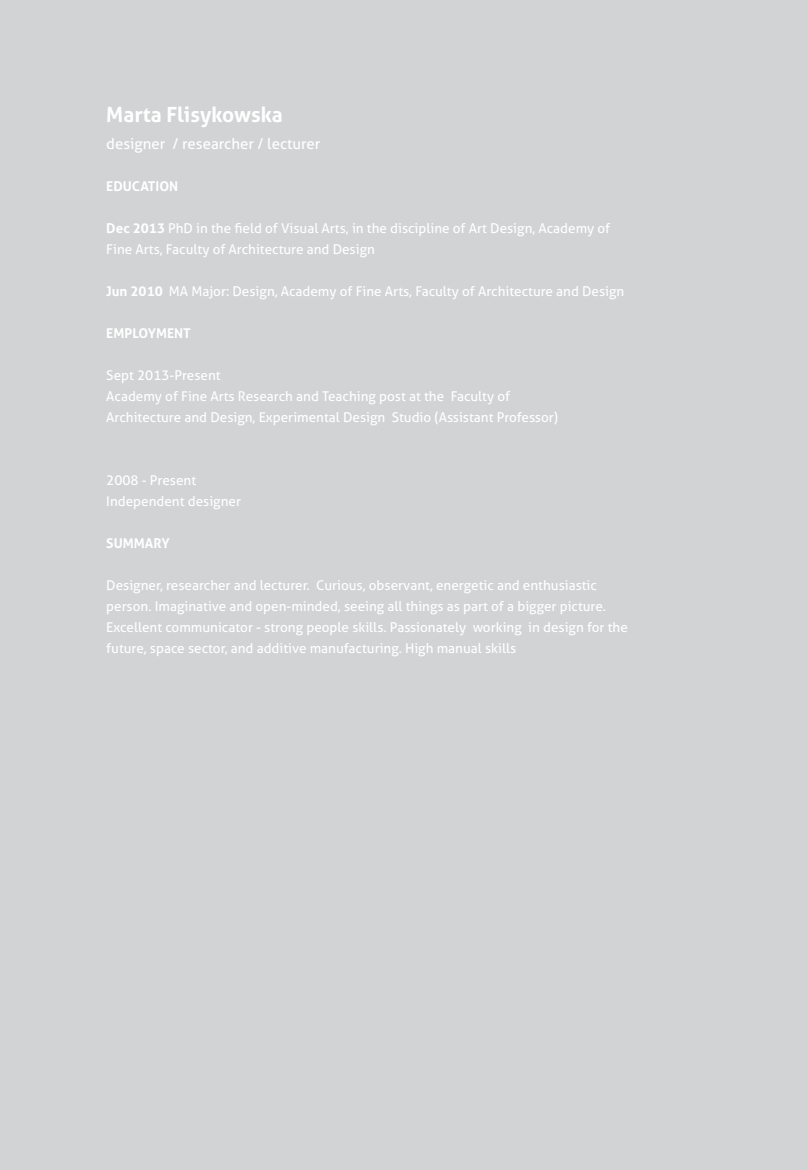
<style>
.page{position:relative;width:808px;height:1170px;background:#fff}
.page>*{position:absolute;margin:0;border:0;box-sizing:border-box;transform-origin:0 0}
.t1{font:700 21px "Aller";color:#fff}
.t2{font:15px "Aller";color:#fff}
.t3{font:13.5px/21px "Aller";color:#fff}
.t4{font:700 13.5px "Aller";color:#fff}
.s1{font-weight:700}
</style>
<div class="page">
<div style="left:0;top:0;width:808px;height:1169px;background:#d1d3d4"></div>
<h1 class="t1" style="left:106px;top:101px;width:178px">Marta Flisykowska</h1>
<p class="t2" style="left:106px;top:134px;width:216px">designer / researcher / lecturer</p>
<p class="t4" style="left:106px;top:178px;width:74px">EDUCATION</p>
<p class="t3" style="left:106px;top:217px;width:505px"><span class="s1">Dec 2013</span> PhD in the field of Visual Arts, in the discipline of Art Design, Academy of<br>Fine Arts, Faculty of Architecture and Design</p>
<p class="t3" style="left:106px;top:280px;width:520px"><span class="s1">Jun 2010</span> MA Major: Design, Academy of Fine Arts, Faculty of Architecture and Design</p>
<p class="t4" style="left:106px;top:325px;width:86px">EMPLOYMENT</p>
<p class="t3" style="left:106px;top:364px;width:453px">Sept 2013-Present<br>Academy of Fine Arts Research and Teaching post at the Faculty of<br>Architecture and Design, Experimental Design Studio (Assistant Professor)</p>
<p class="t3" style="left:106px;top:469px;width:136px">2008 - Present<br>Independent designer</p>
<p class="t4" style="left:106px;top:535px;width:65px">SUMMARY</p>
<p class="t3" style="left:106px;top:574px;width:523px">Designer, researcher and lecturer. Curious, observant, energetic and enthusiastic person. Imaginative and open-minded, seeing all things as part of a bigger picture.<br>Excellent communicator - strong people skills. Passionately working in design for the future, space sector, and additive manufacturing. High manual skills</p>
</div>
